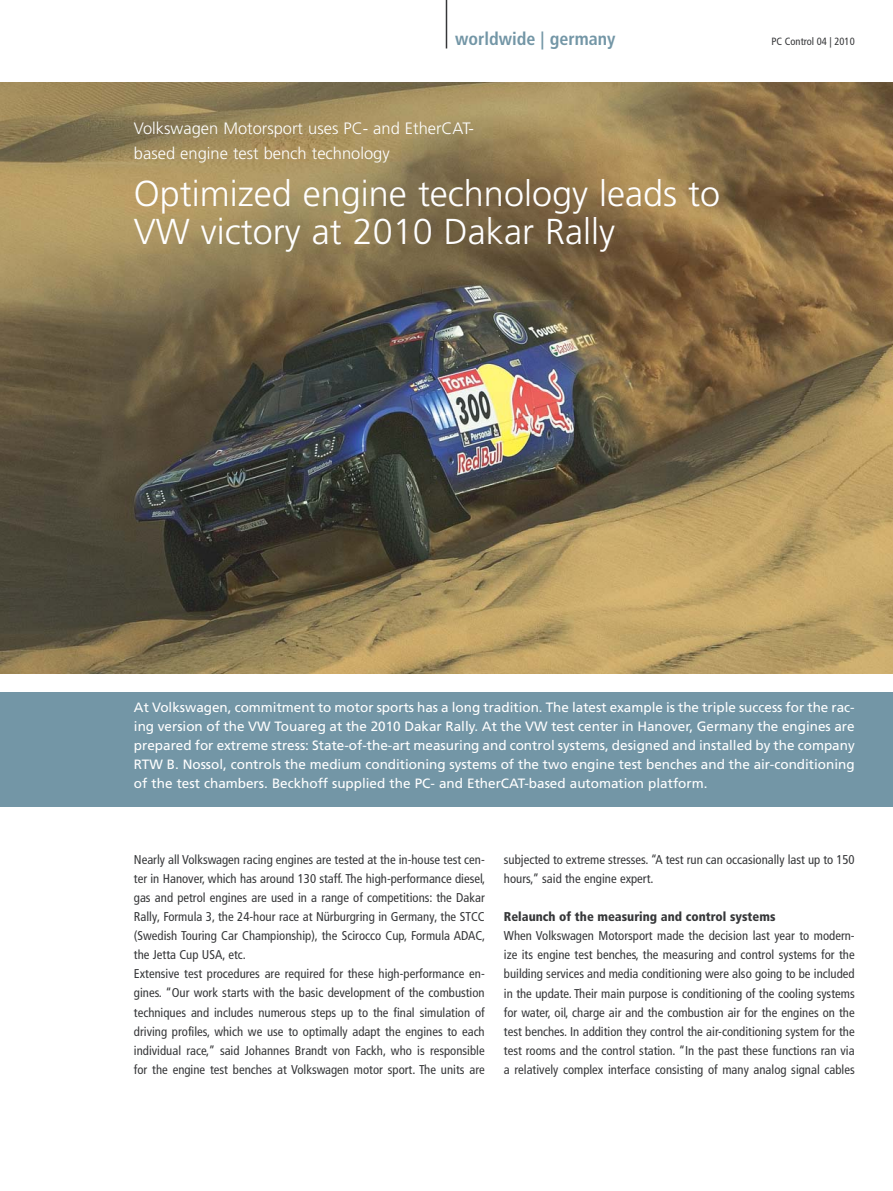
<style>
.page{position:relative;width:893px;height:1191px;background:#fff}
.page>*{position:absolute;margin:0;border:0;box-sizing:border-box;transform-origin:0 0}
.t1{font:300 36px/38.1px "Frutiger";color:#fff}
.t2{font:700 condensed 18px "Frutiger LT Pro";color:#7396a6}
.t3{font:300 16.5px/25.5px "Frutiger";color:#fff}
.t4{font:13.5px/19px "Frutiger";color:#fff;text-align:justify}
.t5{font:condensed 12.75px/19px "Frutiger LT Pro";color:#363739}
.t6{font:900 condensed 12.75px "Frutiger LT Pro";color:#363739}
.t7{font:condensed 10.5px "Frutiger LT Pro";color:#363739}
</style>
<div class="page">
<hr style="left:446px;top:0;width:1px;height:48px;background:#363739">
<img style="left:0;top:83px;width:893px;height:590px">
<div style="left:0;top:692px;width:893px;height:115px;background:#7396a6"></div>
<h2 class="t2" style="left:455px;top:32px;width:162px">worldwide | germany</h2>
<p class="t3" style="left:134px;top:117px;width:342px">Volkswagen Motorsport uses PC- and EtherCAT&shy;based engine test bench technology</p>
<h1 class="t1" style="left:134px;top:177px;width:588px">Optimized engine technology leads to<br>VW victory at 2010 Dakar Rally</h1>
<p class="t7" style="left:771px;top:37px;width:85px">PC Control 04 | 2010</p>
<p class="t4" style="left:134px;top:698px;width:722px">At Volkswagen, commitment to motor sports has a long tradition. The latest example is the triple success for the rac&shy;ing version of the VW Touareg at the 2010 Dakar Rally. At the VW test center in Hanover, Germany the engines are prepared for extreme stress: State-of-the-art measuring and control systems, designed and installed by the company RTW B. Nossol, controls the medium conditioning systems of the two engine test benches and the air-conditioning of the test chambers. Beckhoff supplied the PC- and EtherCAT-based automation platform.</p>
<p class="t5" style="left:134px;top:851px;width:353px">Nearly all Volkswagen racing engines are tested at the in-house test cen&shy;ter in Hanover, which has around 130 staff. The high-performance diesel, gas and petrol engines are used in a range of competitions: the Dakar Rally, Formula 3, the 24-hour race at Nürburgring in Germany, the STCC (Swedish Touring Car Championship), the Scirocco Cup, Formula ADAC, the Jetta Cup USA, etc.<br>Extensive test procedures are required for these high-performance en&shy;gines. “Our work starts with the basic development of the combustion techniques and includes numerous steps up to the final simulation of driving profiles, which we use to optimally adapt the engines to each individual race,” said Johannes Brandt von Fackh, who is responsible for the engine test benches at Volkswagen motor sport. The units are</p>
<p class="t5" style="left:504px;top:851px;width:352px">subjected to extreme stresses. “A test run can occasionally last up to 150 hours,” said the engine expert.</p>
<p class="t6" style="left:504px;top:912px;width:273px">Relaunch of the measuring and control systems</p>
<p class="t5" style="left:504px;top:927px;width:352px;text-align:justify">When Volkswagen Motorsport made the decision last year to modern&shy;ize its engine test benches, the measuring and control systems for the building services and media conditioning were also going to be included in the update. Their main purpose is conditioning of the cooling systems for water, oil, charge air and the combustion air for the engines on the test benches. In addition they control the air-conditioning system for the test rooms and the control station. “In the past these functions ran via a relatively complex interface consisting of many analog signal cables</p>
</div>
